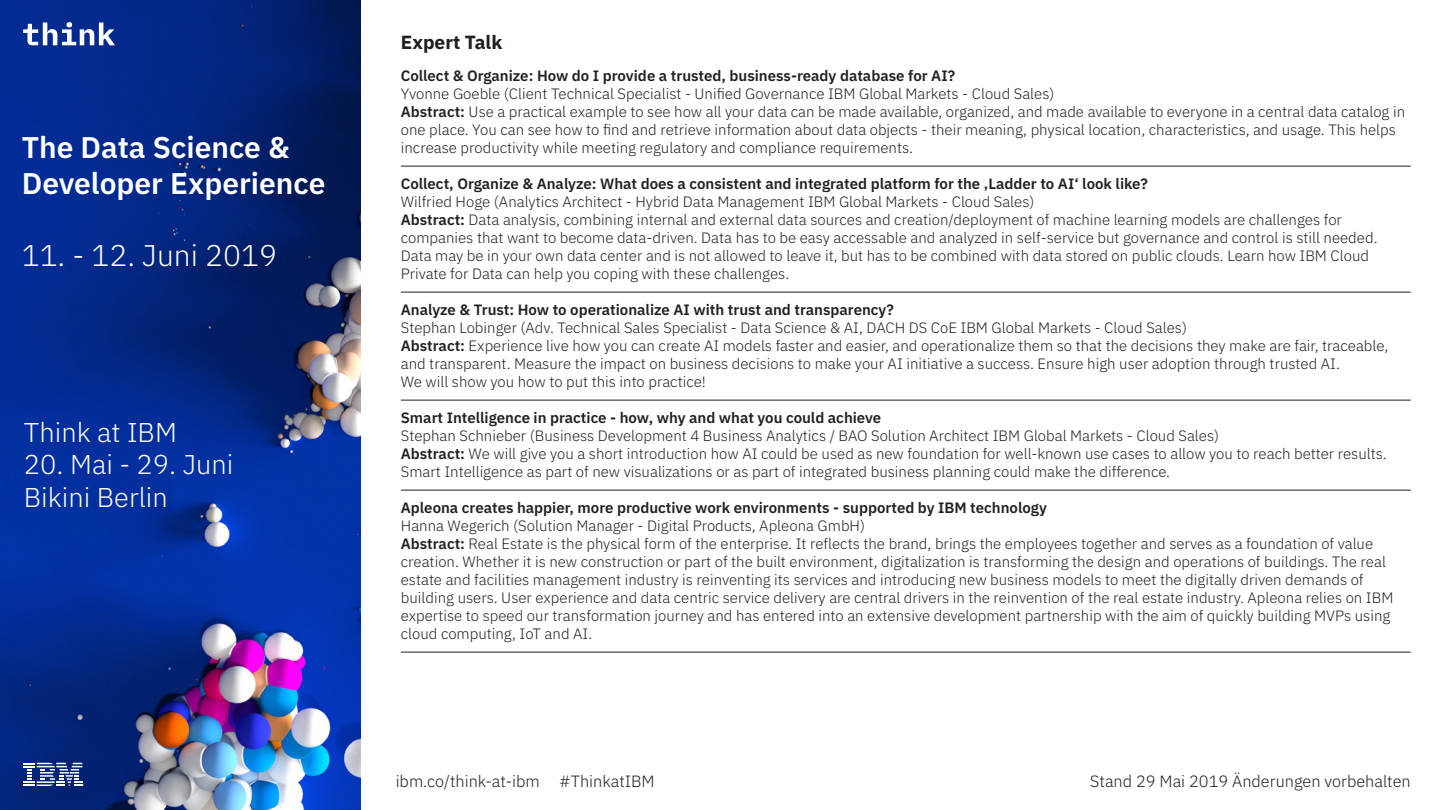
<style>
.page{position:relative;width:1441px;height:810px;background:#fff}
.page>*{position:absolute;margin:0;border:0;box-sizing:border-box;transform-origin:0 0}
.t1{font:600 30px/35.8px "IBM Plex Sans";color:#fff}
.t2{font:300 30px "IBM Plex Sans";color:#fff}
.t3{font:300 27.15px/32.7px "IBM Plex Sans";color:#fff}
.t4{font:700 19.05px "IBM Plex Sans";color:#231f20}
.t5{font:300 16.35px "IBM Plex Sans";color:#231f20}
.t6{font:300 15px/18px "IBM Plex Sans";color:#231f20}
.t7{font:600 15px "IBM Plex Sans";color:#231f20}
.s1{font-weight:600}
</style>
<div class="page">
<hr style="left:401px;top:166px;width:1009px;height:1px;background:#231f20">
<hr style="left:401px;top:292px;width:1009px;height:1px;background:#231f20">
<hr style="left:401px;top:400px;width:1009px;height:1px;background:#231f20">
<hr style="left:401px;top:490px;width:1009px;height:1px;background:#231f20">
<hr style="left:401px;top:652px;width:1009px;height:1px;background:#231f20">
<img style="left:0;top:0;width:360px;height:810px">
<svg style="left:23px;top:22px;width:92px;height:23px"></svg>
<svg style="left:24px;top:763px;width:58px;height:23px"></svg>
<h1 class="t1" style="left:22px;top:127px;width:305px">The Data Science &amp;<br>Developer Experience</h1>
<h1 class="t2" style="left:22px;top:233px;width:257px">11. - 12. Juni 2019</h1>
<h2 class="t3" style="left:24px;top:413px;width:154px">Think at IBM</h2>
<h2 class="t3" style="left:24px;top:446px;width:211px">20. Mai - 29. Juni<br>Bikini Berlin</h2>
<p class="t4" style="left:401px;top:27px;width:103px">Expert Talk</p>
<p class="t7" style="left:401px;top:64px;width:555px">Collect &amp; Organize: How do I provide a trusted, business-ready database for AI?</p>
<p class="t6" style="left:401px;top:83px;width:1005px">Yvonne Goeble (Client Technical Specialist - Unified Governance IBM Global Markets - Cloud Sales)<br><span class="s1">Abstract:</span> Use a practical example to see how all your data can be made available, organized, and made available to everyone in a central data catalog in one place. You can see how to find and retrieve information about data objects - their meaning, physical location, characteristics, and usage. This helps increase productivity while meeting regulatory and compliance requirements.</p>
<p class="t7" style="left:401px;top:172px;width:748px">Collect, Organize &amp; Analyze: What does a consistent and integrated platform for the ‚Ladder to AI‘ look like?</p>
<p class="t6" style="left:401px;top:191px;width:978px">Wilfried Hoge (Analytics Architect - Hybrid Data Management IBM Global Markets - Cloud Sales)<br><span class="s1">Abstract:</span> Data analysis, combining internal and external data sources and creation/deployment of machine learning models are challenges for companies that want to become data-driven. Data has to be easy accessable and analyzed in self-service but governance and control is still needed.<br>Data may be in your own data center and is not allowed to leave it, but has to be combined with data stored on public clouds. Learn how IBM Cloud Private for Data can help you coping with these challenges.</p>
<p class="t7" style="left:401px;top:298px;width:494px">Analyze &amp; Trust: How to operationalize AI with trust and transparency?</p>
<p class="t6" style="left:401px;top:317px;width:988px">Stephan Lobinger (Adv. Technical Sales Specialist - Data Science &amp; AI, DACH DS CoE IBM Global Markets - Cloud Sales)<br><span class="s1">Abstract:</span> Experience live how you can create AI models faster and easier, and operationalize them so that the decisions they make are fair, traceable, and transparent. Measure the impact on business decisions to make your AI initiative a success. Ensure high user adoption through trusted AI.<br>We will show you how to put this into practice!</p>
<p class="t7" style="left:401px;top:406px;width:482px">Smart Intelligence in practice - how, why and what you could achieve</p>
<p class="t6" style="left:401px;top:425px;width:987px">Stephan Schnieber (Business Development 4 Business Analytics / BAO Solution Architect IBM Global Markets - Cloud Sales)<br><span class="s1">Abstract:</span> We will give you a short introduction how AI could be used as new foundation for well-known use cases to allow you to reach better results.<br>Smart Intelligence as part of new visualizations or as part of integrated business planning could make the difference.</p>
<p class="t7" style="left:401px;top:496px;width:647px">Apleona creates happier, more productive work environments - supported by IBM technology</p>
<p class="t6" style="left:401px;top:515px;width:994px">Hanna Wegerich (Solution Manager - Digital Products, Apleona GmbH)<br><span class="s1">Abstract:</span> Real Estate is the physical form of the enterprise. It reflects the brand, brings the employees together and serves as a foundation of value creation. Whether it is new construction or part of the built environment, digitalization is transforming the design and operations of buildings. The real estate and facilities management industry is reinventing its services and introducing new business models to meet the digitally driven demands of building users. User experience and data centric service delivery are central drivers in the reinvention of the real estate industry. Apleona relies on IBM expertise to speed our transformation journey and has entered into an extensive development partnership with the aim of quickly building MVPs using cloud computing, IoT and AI.</p>
<p class="t5" style="left:395px;top:769px;width:260px">ibm.co/think-at-ibm #ThinkatIBM</p>
<p class="t5" style="left:1090px;top:769px;width:322px">Stand 29 Mai 2019 Änderungen vorbehalten</p>
</div>
